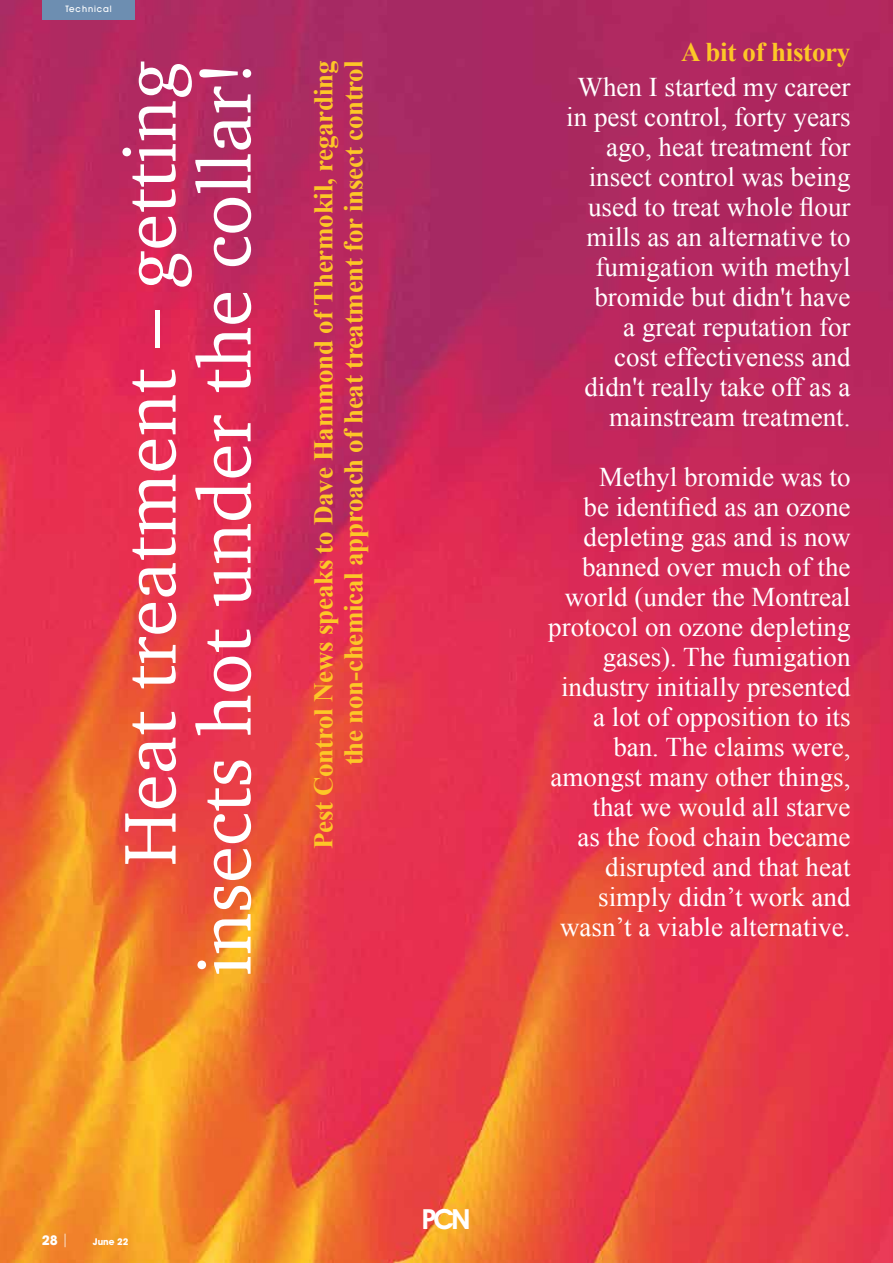
<style>
.page{position:relative;width:893px;height:1263px;background:#fff}
.page>*{position:absolute;margin:0;border:0;box-sizing:border-box;transform-origin:0 0}
.t1{font:75px/75px "Charter";color:#fff;text-align:right}
.t2{font:600 27.75px "Avant Garde IT Cby BT";color:#fff}
.t3{font:27px/30px "Times New Roman";color:#fff;text-align:right}
.t4{font:700 27px/30px "Times New Roman";letter-spacing:-.01em;color:#fdc727;text-align:right}
.t5{font:700 13.5px "Avant Garde IT Cby BT";color:#fff}
.t6{font:700 9.3px "Avant Garde IT Cby BT";color:#fff}
.t7{font:500 9px "Avant Garde IT Cby BT";letter-spacing:.1em;color:#fff}
.s1{font-weight:400}
</style>
<div class="page">
<img style="left:0;top:0;width:893px;height:1263px">
<div style="left:43px;top:0;width:92px;height:20px;background:#6d8eb1"></div>
<p class="t7" style="left:65px;top:4px;width:48px">Technical</p>
<h1 class="t1" style="left:111px;top:976px;width:917px;rotate:-90deg">Heat treatment – getting insects hot under the collar!</h1>
<p class="t4" style="left:308px;top:849px;width:790px;rotate:-90deg">Pest Control News speaks to Dave Hammond of Thermokil, regarding the non-chemical approach of heat treatment for insect control</p>
<p class="t4" style="left:681px;top:37px;width:171px">A bit of history</p>
<p class="t3" style="left:566px;top:71px;width:286px">When I started my career in pest control, forty years ago, heat treatment for insect control was being used to treat whole flour mills as an alternative to fumigation with methyl bromide but didn't have<br>a great reputation for<br>cost effectiveness and didn't really take off as a mainstream treatment.</p>
<p class="t3" style="left:548px;top:461px;width:304px">Methyl bromide was to<br>be identified as an ozone depleting gas and is now banned over much of the world (under the Montreal protocol on ozone depleting gases). The fumigation industry initially presented a lot of opposition to its ban. The claims were, amongst many other things, that we would all starve<br>as the food chain became disrupted and that heat simply didn’t work and wasn’t a viable alternative.</p>
<p class="t5" style="left:42px;top:1232px;width:28px">28<span class="s1">|</span></p>
<p class="t6" style="left:93px;top:1236px;width:37px">June 22</p>
<p class="t2" style="left:422px;top:1203px;width:50px">PCN</p>
</div>
